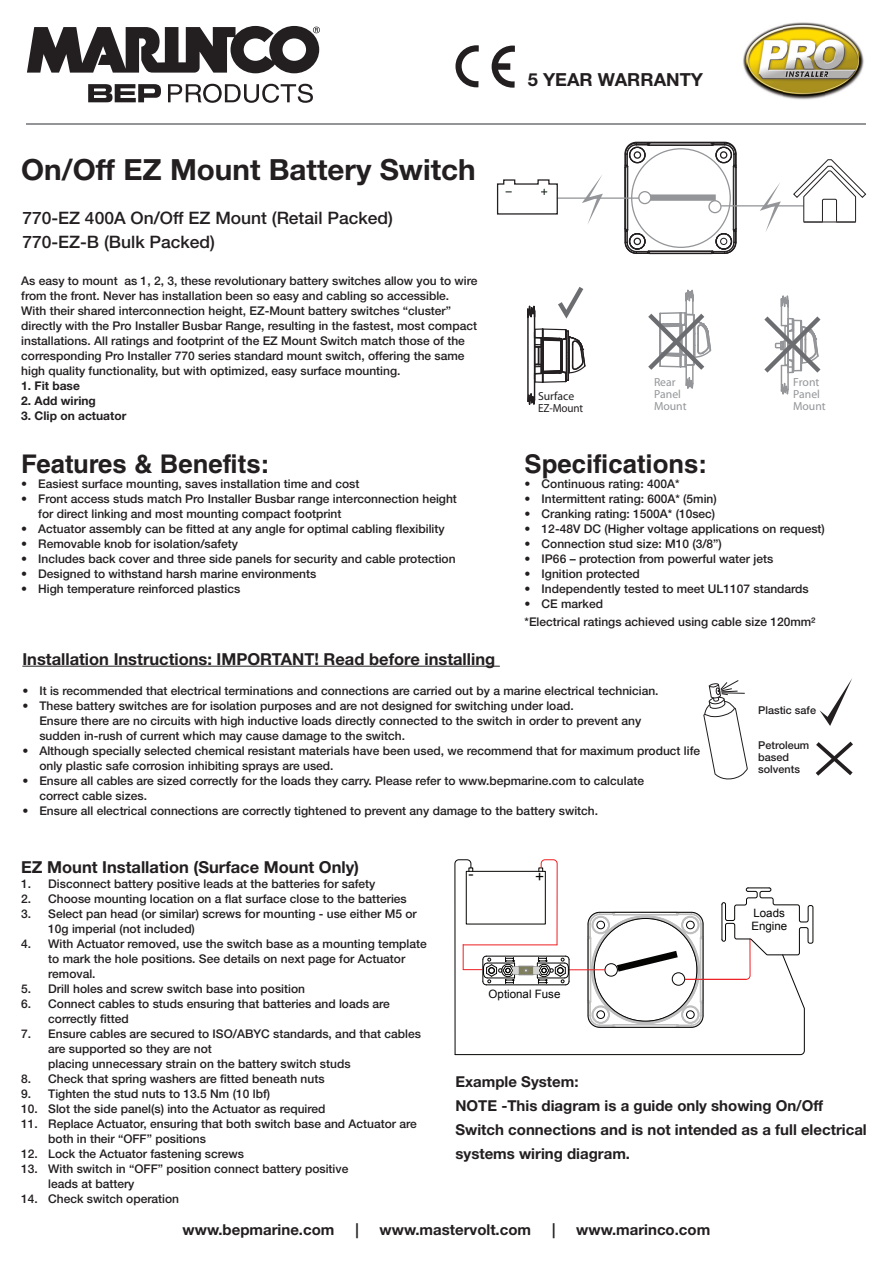
<style>
.page{position:relative;width:893px;height:1263px;background:#fff}
.page>*{position:absolute;margin:0;border:0;box-sizing:border-box;transform-origin:0 0}
.t1{font:700 29.25px "Helvetica Neue LT Std";color:#231f20}
.t2{font:700 25.8px "Helvetica LT Std";color:#231f20}
.t3{font:700 18px "Helvetica Neue LT Std";color:#231f20}
.t4{font:500 17.1px/23.5px "Helvetica Neue LT Std";color:#231f20}
.t5{font:700 16.5px "Helvetica Neue LT Std";color:#231f20}
.t6{font:15.45px "Arial";color:#040503}
.t7{font:700 15px/24px "Helvetica Neue LT Std";color:#231f20}
.t8{font:500 12px/15px "Helvetica Neue LT Std";color:#231f20}
.t9{font:700 12px "Helvetica Neue LT Std";color:#231f20}
.t10{font:700 11.7px/11.7px "Helvetica";color:#939598}
.t11{font:700 11.7px/11.7px "Helvetica";color:#231f20}
.t12{font:11.55px/13.5px "Arial";color:#040503}
.t13{font:500 10.8px/11.9px "Helvetica Neue LT Std";color:#231f20}
</style>
<div class="page">
<hr style="left:27px;top:123px;width:839px;height:1px;background:#939598">
<svg style="left:27px;top:26px;width:293px;height:47px"></svg>
<svg style="left:88px;top:84px;width:73px;height:18px"></svg>
<svg style="left:168px;top:84px;width:145px;height:19px"></svg>
<img style="left:743px;top:22px;width:121px;height:78px">
<svg style="left:455px;top:45px;width:24px;height:42px"></svg>
<svg style="left:492px;top:45px;width:23px;height:43px"></svg>
<hr style="left:22px;top:666px;width:478px;height:1px;background:#231f20">
<svg style="left:703px;top:680px;width:45px;height:100px"></svg>
<svg style="left:819px;top:678px;width:33px;height:48px"></svg>
<svg style="left:816px;top:741px;width:37px;height:35px"></svg>
<hr style="left:733px;top:167px;width:1px;height:63px;background:#231f20">
<hr style="left:649px;top:145px;width:63px;height:1px;background:#231f20">
<hr style="left:627px;top:167px;width:1px;height:63px;background:#231f20">
<hr style="left:649px;top:251px;width:63px;height:1px;background:#231f20">
<svg style="left:710px;top:142px;width:25px;height:26px"></svg>
<svg style="left:626px;top:142px;width:25px;height:28px"></svg>
<svg style="left:626px;top:228px;width:25px;height:27px"></svg>
<svg style="left:710px;top:227px;width:25px;height:28px"></svg>
<div style="left:624px;top:142px;width:113px;height:112px;border:1px solid #231f20;border-radius:11px"></div>
<div style="left:634px;top:238px;width:7px;height:7px;border:1px solid #231f20;border-radius:50%"></div>
<div style="left:720px;top:238px;width:7px;height:7px;border:1px solid #231f20;border-radius:50%"></div>
<div style="left:715px;top:233px;width:17px;height:17px;border:1px solid #231f20;border-radius:50%"></div>
<div style="left:629px;top:233px;width:16px;height:17px;border:1px solid #231f20;border-radius:50%"></div>
<div style="left:634px;top:151px;width:7px;height:8px;border:1px solid #231f20;border-radius:50%"></div>
<div style="left:720px;top:151px;width:7px;height:8px;border:1px solid #231f20;border-radius:50%"></div>
<hr style="left:557px;top:197px;width:82px;height:2px;background:#939598">
<hr style="left:721px;top:205px;width:82px;height:1px;background:#939598">
<svg style="left:760px;top:183px;width:21px;height:49px"></svg>
<svg style="left:582px;top:175px;width:21px;height:49px"></svg>
<svg style="left:792px;top:159px;width:75px;height:64px"></svg>
<hr style="left:804px;top:221px;width:52px;height:1px;background:#231f20">
<svg style="left:650px;top:194px;width:66px;height:7px"></svg>
<div style="left:638px;top:191px;width:13px;height:13px;border:1px solid #939598;border-radius:50%"></div>
<div style="left:708px;top:200px;width:14px;height:13px;border:1px solid #939598;border-radius:50%"></div>
<svg style="left:496px;top:179px;width:62px;height:36px"></svg>
<svg style="left:648px;top:289px;width:64px;height:100px"></svg>
<svg style="left:764px;top:295px;width:57px;height:100px"></svg>
<svg style="left:527px;top:287px;width:59px;height:118px"></svg>
<svg style="left:454px;top:859px;width:359px;height:196px"></svg>
<h1 class="t1" style="left:21px;top:152px;width:456px">On/Off EZ Mount Battery Switch</h1>
<h3 class="t4" style="left:22px;top:206px;width:372px">770-EZ 400A On/Off EZ Mount (Retail Packed)<br>770-EZ-B (Bulk Packed)</h3>
<p class="t8" style="left:21px;top:273px;width:458px">As easy to mount as 1, 2, 3, these revolutionary battery switches allow you to wire from the front. Never has installation been so easy and cabling so accessible.<br>With their shared interconnection height, EZ-Mount battery switches “cluster” directly with the Pro Installer Busbar Range, resulting in the fastest, most compact installations. All ratings and footprint of the EZ Mount Switch match those of the corresponding Pro Installer 770 series standard mount switch, offering the same high quality functionality, but with optimized, easy surface mounting.</p>
<p class="t9" style="left:21px;top:378px;width:60px">1. Fit base</p>
<p class="t9" style="left:21px;top:393px;width:76px">2. Add wiring</p>
<p class="t9" style="left:21px;top:408px;width:107px">3. Clip on actuator</p>
<h2 class="t2" style="left:21px;top:448px;width:249px">Features &amp; Benefits:</h2>
<p class="t8" style="left:21px;top:476px;width:340px">• Easiest surface mounting, saves installation time and cost</p>
<p class="t8" style="left:38px;top:491px;width:420px;text-indent:-17px">• Front access studs match Pro Installer Busbar range interconnection height for direct linking and most mounting compact footprint</p>
<p class="t8" style="left:21px;top:521px;width:425px">• Actuator assembly can be fitted at any angle for optimal cabling flexibility</p>
<p class="t8" style="left:21px;top:536px;width:218px">• Removable knob for isolation/safety</p>
<p class="t8" style="left:21px;top:551px;width:436px">• Includes back cover and three side panels for security and cable protection</p>
<p class="t8" style="left:21px;top:566px;width:297px">• Designed to withstand harsh marine environments</p>
<p class="t8" style="left:21px;top:581px;width:221px">• High temperature reinforced plastics</p>
<h3 class="t3" style="left:528px;top:69px;width:177px">5 YEAR WARRANTY</h3>
<p class="t11" style="left:538px;top:390px;width:47px">Surface<br>EZ-Mount</p>
<p class="t10" style="left:654px;top:376px;width:34px">Rear<br>Panel<br>Mount</p>
<p class="t10" style="left:793px;top:376px;width:34px">Front<br>Panel<br>Mount</p>
<h2 class="t2" style="left:525px;top:448px;width:184px">Specifications:</h2>
<p class="t8" style="left:525px;top:476px;width:156px">• Continuous rating: 400A*</p>
<p class="t8" style="left:525px;top:491px;width:194px">• Intermittent rating: 600A* (5min)</p>
<p class="t8" style="left:525px;top:506px;width:192px">• Cranking rating: 1500A* (10sec)</p>
<p class="t8" style="left:525px;top:521px;width:302px">• 12-48V DC (Higher voltage applications on request)</p>
<p class="t8" style="left:525px;top:536px;width:199px">• Connection stud size: M10 (3/8”)</p>
<p class="t8" style="left:525px;top:551px;width:250px">• IP66 – protection from powerful water jets</p>
<p class="t8" style="left:525px;top:566px;width:117px">• Ignition protected</p>
<p class="t8" style="left:525px;top:581px;width:286px">• Independently tested to meet UL1107 standards</p>
<p class="t8" style="left:525px;top:594px;width:292px;line-height:18px">• CE marked<br>*Electrical ratings achieved using cable size 120mm²</p>
<h3 class="t5" style="left:22px;top:648px;width:474px">Installation Instructions: IMPORTANT! Read before installing</h3>
<p class="t8" style="left:22px;top:683px;width:638px">• It is recommended that electrical terminations and connections are carried out by a marine electrical technician.</p>
<p class="t8" style="left:39px;top:698px;width:603px;text-indent:-17px">• These battery switches are for isolation purposes and are not designed for switching under load.<br>Ensure there are no circuits with high inductive loads directly connected to the switch in order to prevent any sudden in-rush of current which may cause damage to the switch.</p>
<p class="t8" style="left:39px;top:743px;width:662px;text-indent:-17px">• Although specially selected chemical resistant materials have been used, we recommend that for maximum product life only plastic safe corrosion inhibiting sprays are used.</p>
<p class="t8" style="left:39px;top:773px;width:606px;text-indent:-17px">• Ensure all cables are sized correctly for the loads they carry. Please refer to www.bepmarine.com to calculate correct cable sizes.</p>
<p class="t8" style="left:22px;top:803px;width:577px">• Ensure all electrical connections are correctly tightened to prevent any damage to the battery switch.</p>
<p class="t13" style="left:758px;top:704px;width:59px">Plastic safe</p>
<p class="t13" style="left:758px;top:739px;width:53px">Petroleum based solvents</p>
<h3 class="t5" style="left:21px;top:857px;width:339px">EZ Mount Installation (Surface Mount Only)</h3>
<p class="t8" style="left:21px;top:876px;width:356px">1. Disconnect battery positive leads at the batteries for safety</p>
<p class="t8" style="left:21px;top:891px;width:387px">2. Choose mounting location on a flat surface close to the batteries</p>
<p class="t8" style="left:48px;top:906px;width:370px;text-indent:-27px">3. Select pan head (or similar) screws for mounting - use either M5 or<br>10g imperial (not included)</p>
<p class="t8" style="left:48px;top:936px;width:380px;text-indent:-27px">4. With Actuator removed, use the switch base as a mounting template to mark the hole positions. See details on next page for Actuator removal.</p>
<p class="t8" style="left:21px;top:981px;width:285px">5. Drill holes and screw switch base into position</p>
<p class="t8" style="left:48px;top:996px;width:343px;text-indent:-27px">6. Connect cables to studs ensuring that batteries and loads are correctly fitted</p>
<p class="t8" style="left:48px;top:1026px;width:374px;text-indent:-27px">7. Ensure cables are secured to ISO/ABYC standards, and that cables are supported so they are not<br>placing unnecessary strain on the battery switch studs</p>
<p class="t8" style="left:21px;top:1071px;width:305px">8. Check that spring washers are fitted beneath nuts</p>
<p class="t8" style="left:21px;top:1086px;width:250px">9. Tighten the stud nuts to 13.5 Nm (10 lbf)</p>
<p class="t8" style="left:21px;top:1101px;width:306px">10. Slot the side panel(s) into the Actuator as required</p>
<p class="t8" style="left:48px;top:1116px;width:370px;text-indent:-27px">11. Replace Actuator, ensuring that both switch base and Actuator are both in their “OFF” positions</p>
<p class="t8" style="left:21px;top:1146px;width:224px">12. Lock the Actuator fastening screws</p>
<p class="t8" style="left:48px;top:1161px;width:302px;text-indent:-27px">13. With switch in “OFF” position connect battery positive leads at battery</p>
<p class="t8" style="left:21px;top:1191px;width:159px">14. Check switch operation</p>
<p class="t6" style="left:468px;top:863px;width:7px">-</p>
<p class="t6" style="left:535px;top:866px;width:11px">+</p>
<p class="t12" style="left:489px;top:988px;width:73px">Optional Fuse</p>
<p class="t12" style="left:751px;top:906px;width:37px">Loads<br>Engine</p>
<p class="t7" style="left:455px;top:1069px;width:413px">Example System:<br>NOTE -This diagram is a guide only showing On/Off Switch connections and is not intended as a full electrical systems wiring diagram.</p>
<p class="t7" style="left:183px;top:1218px;width:153px">www.bepmarine.com</p>
<p class="t7" style="left:355px;top:1218px;width:5px">|</p>
<p class="t7" style="left:380px;top:1218px;width:153px">www.mastervolt.com</p>
<p class="t7" style="left:552px;top:1218px;width:5px">|</p>
<p class="t7" style="left:576px;top:1218px;width:136px">www.marinco.com</p>
</div>
